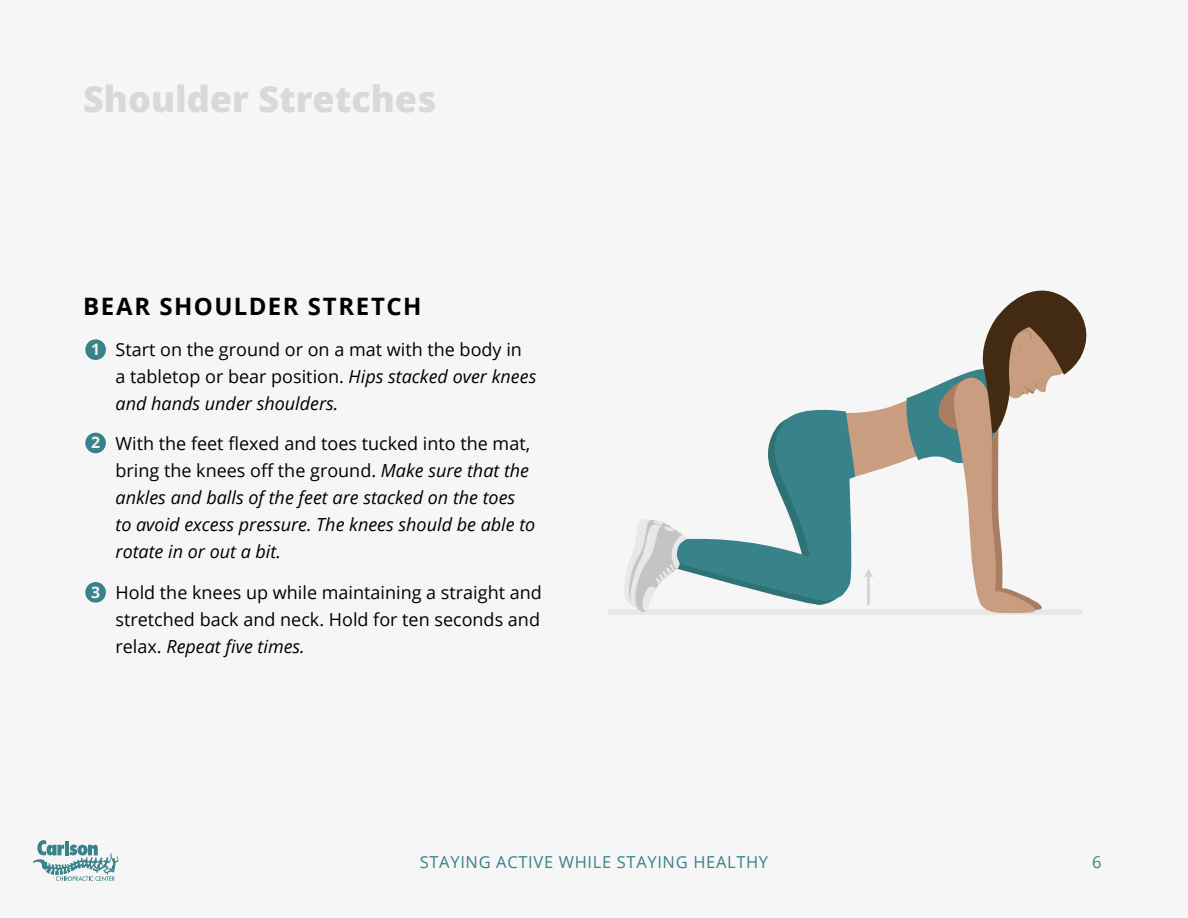
<style>
.page{position:relative;width:1188px;height:918px;background:#f6f6f6}
.page>*{position:absolute;margin:0;border:0;box-sizing:border-box;transform-origin:0 0}
.t1{font:800 36px "Open Sans";color:#d9d9d9}
.t2{font:700 24px "Open Sans";letter-spacing:.06em;color:#000}
.t3{font:18px/27px "Open Sans";color:#000}
.t4{font:italic 18px/27px "Open Sans";color:#000}
.t5{font:16.5px "Open Sans";letter-spacing:.04em;color:#38828a}
.t6{font:700 15.9px "Open Sans";color:#f1f1f2}
.s1{font-style:italic}
.s2{font-style:normal}
</style>
<div class="page">
<svg style="left:33px;top:840px;width:85px;height:41px"></svg>
<div style="left:85px;top:339px;width:21px;height:21px;background:#38828a;border-radius:50%"></div>
<div style="left:85px;top:433px;width:21px;height:20px;background:#38828a;border-radius:50%"></div>
<div style="left:85px;top:582px;width:21px;height:21px;background:#38828a;border-radius:50%"></div>
<div style="left:608px;top:609px;width:474px;height:6px;background:#e6e7e8"></div>
<svg style="left:624px;top:290px;width:463px;height:323px"></svg>
<h1 class="t1" style="left:83px;top:72px;width:355px">Shoulder Stretches</h1>
<h2 class="t2" style="left:83px;top:290px;width:340px">BEAR SHOULDER STRETCH</h2>
<p class="t3" style="left:116px;top:335px;width:422px">Start on the ground or on a mat with the body in a tabletop or bear position. <span class="s1">Hips stacked over knees and hands under shoulders.</span></p>
<p class="t4" style="left:116px;top:430px;width:421px"><span class="s2">With the feet flexed and toes tucked into the mat, bring the knees off the ground.</span> Make sure that the ankles and balls of the feet are stacked on the toes to avoid excess pressure. The knees should be able to rotate in or out a bit.</p>
<p class="t3" style="left:116px;top:578px;width:428px;text-align:justify">Hold the knees up while maintaining a straight and stretched back and neck. Hold for ten seconds and relax. <span class="s1">Repeat five times.</span></p>
<p class="t6" style="left:91px;top:338px;width:11px">1</p>
<p class="t6" style="left:91px;top:431px;width:11px">2</p>
<p class="t6" style="left:91px;top:581px;width:11px">3</p>
<p class="t5" style="left:420px;top:850px;width:350px">STAYING ACTIVE WHILE STAYING HEALTHY</p>
<p class="t5" style="left:1092px;top:850px;width:11px">6</p>
</div>
